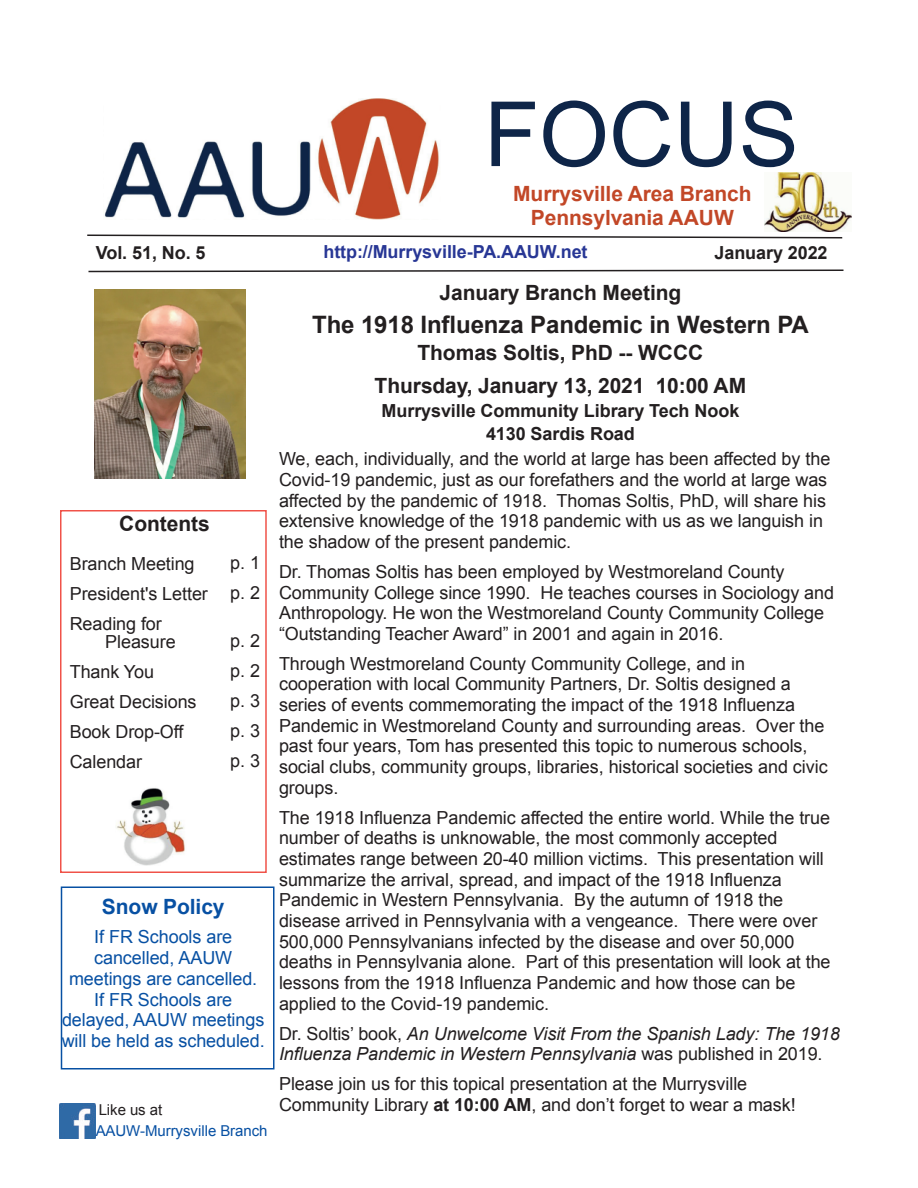
<style>
.page{position:relative;width:918px;height:1188px;background:#fff}
.page>*{position:absolute;margin:0;border:0;box-sizing:border-box;transform-origin:0 0}
.t1{font:90px "Arial";color:#0e2548}
.t2{font:700 24px "Arial";letter-spacing:-.005em;color:#231f20}
.t3{font:700 21px/33px "Arial";letter-spacing:-.005em;color:#231f20;text-align:center}
.t4{font:700 21px/24px "Arial";letter-spacing:-.005em;color:#c24727;text-align:center}
.t5{font:700 21px "Arial";letter-spacing:-.005em;color:#0750a3}
.t6{font:18px/20.7px "Arial";letter-spacing:-.005em;color:#231f20}
.t7{font:italic 18px/20.7px "Arial";letter-spacing:-.005em;color:#231f20}
.t8{font:18px/20.7px "Arial";letter-spacing:-.005em;color:#0750a3;text-align:center}
.t9{font:700 18px/22.5px "Arial";letter-spacing:-.005em;color:#231f20;text-align:center}
.t10{font:700 18px "Arial";letter-spacing:-.005em;color:#283795}
.t11{font:15px "Arial";letter-spacing:-.005em;color:#0750a3}
.t12{font:15px "Arial";letter-spacing:-.005em;color:#231f20}
.s1{font-style:normal}
.s2{font-weight:700}
</style>
<div class="page">
<svg style="left:87px;top:234px;width:756px;height:5px"></svg>
<svg style="left:88px;top:269px;width:756px;height:4px"></svg>
<img style="left:104px;top:98px;width:336px;height:122px">
<img style="left:60px;top:1103px;width:36px;height:36px">
<div style="left:60px;top:510px;width:207px;height:363px;border:2px solid #f05249"></div>
<img style="left:765px;top:172px;width:86px;height:60px">
<img style="left:94px;top:290px;width:152px;height:188px">
<div style="left:61px;top:886px;width:213px;height:184px;border:2px solid #0750a3"></div>
<img style="left:116px;top:788px;width:69px;height:78px">
<h1 class="t1" style="left:484px;top:85px;width:316px">FOCUS</h1>
<p class="t4" style="left:513px;top:182px;width:240px">Murrysville Area Branch<br>Pennsylvania AAUW</p>
<p class="t9" style="left:96px;top:242px;width:111px">Vol. 51, No. 5</p>
<p class="t10" style="left:323px;top:241px;width:266px">http://Murrysville-PA.AAUW.net</p>
<p class="t9" style="left:715px;top:242px;width:115px">January 2022</p>
<p class="t3" style="left:119px;top:508px;width:92px">Contents</p>
<p class="t6" style="left:70px;top:549px;width:140px;line-height:30px">Branch Meeting<br>President's Letter<br>Reading for</p>
<p class="t6" style="left:70px;top:627px;width:128px;line-height:30px;text-indent:36px">Pleasure<br>Thank You<br>Great Decisions<br>Book Drop-Off<br>Calendar</p>
<p class="t6" style="left:230px;top:547px;width:31px;line-height:30px">p. 1 p. 2</p>
<p class="t6" style="left:230px;top:625px;width:31px;line-height:30px;text-align:justify">p. 2 p. 2 p. 3 p. 3 p. 3</p>
<p class="t5" style="left:102px;top:895px;width:124px">Snow Policy</p>
<p class="t8" style="left:62px;top:927px;width:204px">If FR Schools are cancelled, AAUW meetings are cancelled.<br>If FR Schools are delayed, AAUW meetings will be held as scheduled.</p>
<p class="t12" style="left:99px;top:1102px;width:65px">Like us at</p>
<p class="t11" style="left:96px;top:1123px;width:173px">AAUW-Murrysville Branch</p>
<p class="t3" style="left:440px;top:276px;width:243px">January Branch Meeting</p>
<h2 class="t2" style="left:312px;top:311px;width:498px">The 1918 Influenza Pandemic in Western PA</h2>
<p class="t3" style="left:375px;top:336px;width:373px">Thomas Soltis, PhD -- WCCC<br>Thursday, January 13, 2021 10:00 AM</p>
<p class="t9" style="left:382px;top:400px;width:359px">Murrysville Community Library Tech Nook<br>4130 Sardis Road</p>
<p class="t6" style="left:279px;top:449px;width:553px">We, each, individually, and the world at large has been affected by the Covid-19 pandemic, just as our forefathers and the world at large was affected by the pandemic of 1918. Thomas Soltis, PhD, will share his extensive knowledge of the 1918 pandemic with us as we languish in the shadow of the present pandemic.</p>
<p class="t6" style="left:279px;top:561px;width:557px">Dr. Thomas Soltis has been employed by Westmoreland County Community College since 1990. He teaches courses in Sociology and Anthropology. He won the Westmoreland County Community College “Outstanding Teacher Award” in 2001 and again in 2016.</p>
<p class="t6" style="left:279px;top:653px;width:550px">Through Westmoreland County Community College, and in cooperation with local Community Partners, Dr. Soltis designed a series of events commemorating the impact of the 1918 Influenza Pandemic in Westmoreland County and surrounding areas. Over the past four years, Tom has presented this topic to numerous schools, social clubs, community groups, libraries, historical societies and civic groups.</p>
<p class="t6" style="left:279px;top:807px;width:553px">The 1918 Influenza Pandemic affected the entire world. While the true number of deaths is unknowable, the most commonly accepted estimates range between 20-40 million victims. This presentation will summarize the arrival, spread, and impact of the 1918 Influenza Pandemic in Western Pennsylvania. By the autumn of 1918 the disease arrived in Pennsylvania with a vengeance. There were over 500,000 Pennsylvanians infected by the disease and over 50,000 deaths in Pennsylvania alone. Part of this presentation will look at the lessons from the 1918 Influenza Pandemic and how those can be applied to the Covid-19 pandemic.</p>
<p class="t7" style="left:279px;top:1023px;width:562px"><span class="s1">Dr. Soltis’ book,</span> An Unwelcome Visit From the Spanish Lady: The 1918<br>Influenza Pandemic in Western Pennsylvania <span class="s1">was published in 2019.</span></p>
<p class="t6" style="left:279px;top:1073px;width:518px">Please join us for this topical presentation at the Murrysville<br>Community Library <span class="s2">at 10:00 AM</span>, and don’t forget to wear a mask!</p>
</div>
